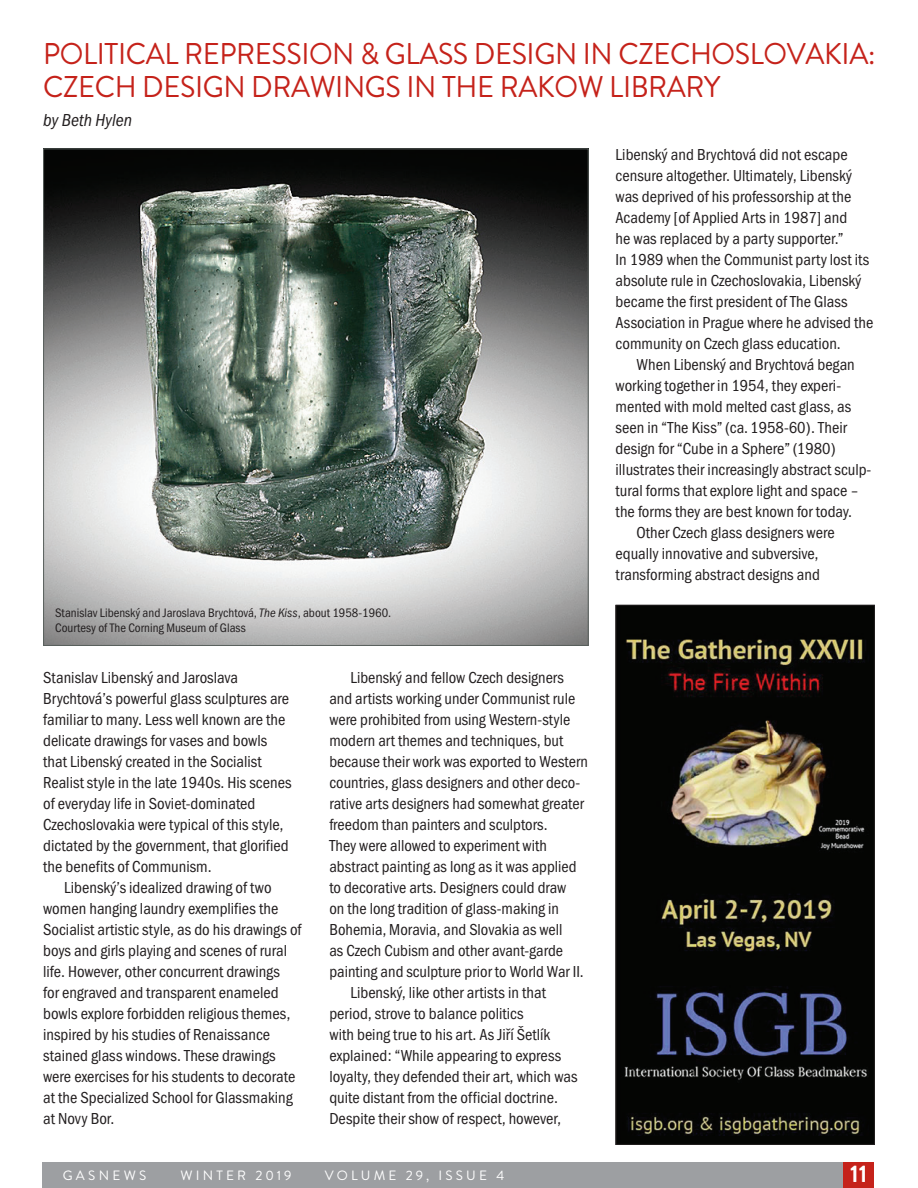
<style>
.page{position:relative;width:918px;height:1188px;background:#fff}
.page>*{position:absolute;margin:0;border:0;box-sizing:border-box;transform-origin:0 0}
.t1{font:30px/33px "Brandon Grotesque";letter-spacing:-.015em;color:#c5221a;scale:.96 1}
.t2{font:700 24px "Brandon Grotesque";color:#fff}
.t3{font:18px "Franklin Gothic URW Con Boo Ita";letter-spacing:-.005em;color:#231f20}
.t4{font:16.5px/21px "Franklin Gothic URW Con Boo";color:#231f20}
.t5{font:13.5px "Brandon Grotesque";letter-spacing:.235em;color:#fff}
.t6{font:12.75px/15px "Franklin Gothic URW Con Boo";color:#231f20}
.s1{font-family:"Franklin Gothic URW Con Boo Ita"}
</style>
<div class="page">
<div style="left:42px;top:1162px;width:832px;height:26px;background:#9d9fa2"></div>
<div style="left:844px;top:1162px;width:30px;height:26px;background:#c5221a"></div>
<img style="left:618px;top:607px;width:255px;height:536px">
<div style="left:616px;top:605px;width:259px;height:540px;border:1px solid #231f20"></div>
<img style="left:45px;top:150px;width:542px;height:494px">
<h1 class="t1" style="left:43px;top:38px;width:868px">POLITICAL REPRESSION &amp; GLASS DESIGN IN CZECHOSLOVAKIA:<br>CZECH DESIGN DRAWINGS IN THE RAKOW LIBRARY</h1>
<p class="t3" style="left:43px;top:110px;width:90px">by Beth Hylen</p>
<p class="t4" style="left:616px;top:143px;width:259px">Libenský and Brychtová did not escape censure altogether. Ultimately, Libenský was deprived of his professorship at the Academy [of Applied Arts in 1987] and<br>he was replaced by a party supporter.”<br>In 1989 when the Communist party lost its absolute rule in Czechoslovakia, Libenský became the first president of The Glass Association in Prague where he advised the community on Czech glass education.</p>
<p class="t4" style="left:637px;top:353px;width:220px">When Libenský and Brychtová began</p>
<p class="t4" style="left:616px;top:374px;width:227px">working together in 1954, they experi-</p>
<p class="t4" style="left:616px;top:395px;width:237px">mented with mold melted cast glass, as</p>
<p class="t4" style="left:616px;top:416px;width:233px">seen in “The Kiss” (ca. 1958-60). Their</p>
<p class="t4" style="left:616px;top:437px;width:221px">design for “Cube in a Sphere” (1980)</p>
<p class="t4" style="left:616px;top:458px;width:257px">illustrates their increasingly abstract sculp-</p>
<p class="t4" style="left:616px;top:479px;width:245px">tural forms that explore light and space –</p>
<p class="t4" style="left:616px;top:500px;width:238px">the forms they are best known for today.</p>
<p class="t4" style="left:637px;top:521px;width:200px">Other Czech glass designers were</p>
<p class="t4" style="left:616px;top:542px;width:204px">equally innovative and subversive,</p>
<p class="t4" style="left:616px;top:563px;width:206px">transforming abstract designs and</p>
<p class="t6" style="left:55px;top:605px;width:338px">Stanislav Libenský and Jaroslava Brychtová, <span class="s1">The Kiss</span>, about 1958-1960.<br>Courtesy of The Corning Museum of Glass</p>
<p class="t4" style="left:43px;top:667px;width:250px">Stanislav Libenský and Jaroslava Brychtová’s powerful glass sculptures are familiar to many. Less well known are the delicate drawings for vases and bowls that Libenský created in the Socialist Realist style in the late 1940s. His scenes of everyday life in Soviet-dominated Czechoslovakia were typical of this style, dictated by the government, that glorified the benefits of Communism.</p>
<p class="t4" style="left:43px;top:877px;width:260px;text-indent:21px">Libenský’s idealized drawing of two women hanging laundry exemplifies the Socialist artistic style, as do his drawings of boys and girls playing and scenes of rural life. However, other concurrent drawings<br>for engraved and transparent enameled bowls explore forbidden religious themes, inspired by his studies of Renaissance stained glass windows. These drawings were exercises for his students to decorate at the Specialized School for Glassmaking at Novy Bor.</p>
<p class="t4" style="left:350px;top:667px;width:215px">Libenský and fellow Czech designers</p>
<p class="t4" style="left:329px;top:688px;width:247px">and artists working under Communist rule</p>
<p class="t4" style="left:329px;top:709px;width:242px">were prohibited from using Western-style</p>
<p class="t4" style="left:329px;top:730px;width:235px">modern art themes and techniques, but</p>
<p class="t4" style="left:329px;top:751px;width:260px">because their work was exported to Western</p>
<p class="t4" style="left:329px;top:772px;width:252px">countries, glass designers and other deco-</p>
<p class="t4" style="left:329px;top:793px;width:256px">rative arts designers had somewhat greater</p>
<p class="t4" style="left:329px;top:814px;width:220px">freedom than painters and sculptors.</p>
<p class="t4" style="left:329px;top:835px;width:219px">They were allowed to experiment with</p>
<p class="t4" style="left:329px;top:856px;width:249px">abstract painting as long as it was applied</p>
<p class="t4" style="left:329px;top:877px;width:239px">to decorative arts. Designers could draw</p>
<p class="t4" style="left:329px;top:898px;width:231px">on the long tradition of glass-making in</p>
<p class="t4" style="left:329px;top:919px;width:235px">Bohemia, Moravia, and Slovakia as well</p>
<p class="t4" style="left:329px;top:940px;width:235px">as Czech Cubism and other avant-garde</p>
<p class="t4" style="left:329px;top:961px;width:256px">painting and sculpture prior to World War II.</p>
<p class="t4" style="left:350px;top:982px;width:197px">Libenský, like other artists in that</p>
<p class="t4" style="left:329px;top:1003px;width:196px">period, strove to balance politics</p>
<p class="t4" style="left:329px;top:1024px;width:222px">with being true to his art. As Jiří Šetlík</p>
<p class="t4" style="left:329px;top:1045px;width:234px">explained: “While appearing to express</p>
<p class="t4" style="left:329px;top:1066px;width:250px">loyalty, they defended their art, which was</p>
<p class="t4" style="left:329px;top:1087px;width:230px">quite distant from the official doctrine.</p>
<p class="t4" style="left:329px;top:1108px;width:233px">Despite their show of respect, however,</p>
<p class="t5" style="left:63px;top:1166px;width:85px">GASNEWS</p>
<p class="t5" style="left:180px;top:1166px;width:113px">WINTER 2019</p>
<p class="t5" style="left:325px;top:1166px;width:181px">VOLUME 29, ISSUE 4</p>
<h2 class="t2" style="left:850px;top:1157px;width:19px">11</h2>
</div>
